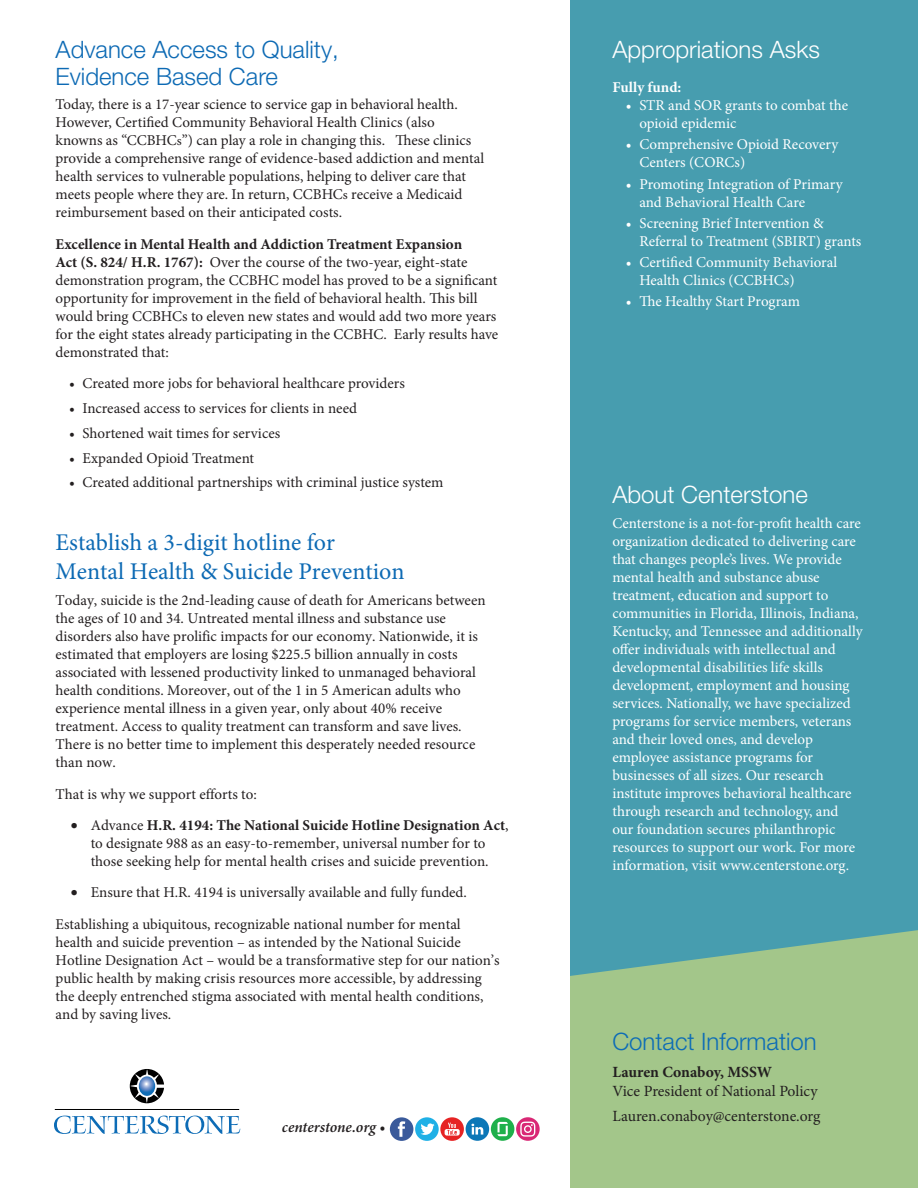
<style>
.page{position:relative;width:918px;height:1188px;background:#fff}
.page>*{position:absolute;margin:0;border:0;box-sizing:border-box;transform-origin:0 0}
.t1{font:24px/28.8px "Minion Pro";color:#0d6ab4}
.t2{font:300 24px/27px "Helvetica Neue LT Pro";color:#0d6ab4}
.t3{font:300 24px "Helvetica Neue LT Pro";color:#fff}
.t4{font:300 24px "Helvetica Neue LT Pro";color:#0d6cb6}
.t5{font:15.6px "Minion Pro";letter-spacing:-.005em;color:#231f20}
.t6{font:700 15.6px "Minion Pro";color:#231f20}
.t7{font:italic 600 15.45px "Minion Pro";letter-spacing:-.005em;color:#231f20}
.t8{font:15px/18px "Minion Pro";color:#231f20}
.t9{font:15px/18px "Minion Pro";letter-spacing:-.005em;color:#fff}
.t10{font:700 15px "Minion Pro";color:#fff}
.s1{font-size:13.5px}
.s2{font-weight:700}
</style>
<div class="page">
<div style="left:511px;top:0;width:407px;height:1188px;background:#479daf"></div>
<svg style="left:569px;top:930px;width:349px;height:258px;background:#9bc28d"></svg>
<div style="left:0;top:0;width:569px;height:1188px;background:#fff"></div>
<div style="left:415px;top:1117px;width:24px;height:24px;background:#1fb0e6;border-radius:50%"></div>
<svg style="left:420px;top:1123px;width:15px;height:12px"></svg>
<div style="left:390px;top:1117px;width:23px;height:24px;background:#3a5a9b;border-radius:50%"></div>
<svg style="left:398px;top:1121px;width:7px;height:16px"></svg>
<div style="left:440px;top:1117px;width:24px;height:24px;background:#e62324;border-radius:50%"></div>
<svg style="left:445px;top:1123px;width:15px;height:13px"></svg>
<div style="left:466px;top:1117px;width:23px;height:24px;background:#0c77b7;border-radius:50%"></div>
<svg style="left:471px;top:1124px;width:12px;height:11px"></svg>
<svg style="left:491px;top:1117px;width:23px;height:24px"></svg>
<svg style="left:498px;top:1122px;width:10px;height:14px"></svg>
<svg style="left:516px;top:1117px;width:24px;height:24px"></svg>
<svg style="left:520px;top:1122px;width:15px;height:15px"></svg>
<svg style="left:130px;top:1069px;width:34px;height:34px"></svg>
<svg style="left:54px;top:1116px;width:186px;height:18px"></svg>
<hr style="left:55px;top:1109px;width:184px;height:1px;background:#000">
<p class="t2" style="left:56px;top:35px;width:285px">Advance Access to Quality,<br>Evidence Based Care</p>
<p class="t8" style="left:56px;top:96px;width:430px">Today, there is a 17-year science to service gap in behavioral health.<br>However, Certified Community Behavioral Health Clinics (also knowns as “CCBHC<span class="s1">s</span>”) can play a role in changing this. These clinics provide a comprehensive range of evidence-based addiction and mental health services to vulnerable populations, helping to deliver care that meets people where they are. In return, CCBHC<span class="s1">s</span> receive a Medicaid reimbursement based on their anticipated costs.</p>
<p class="t8" style="left:56px;top:235px;width:444px"><span class="s2">Excellence in Mental Health and Addiction Treatment Expansion<br>Act (S. 824/ H.R. 1767):</span> Over the course of the two-year, eight-state demonstration program, the CCBHC model has proved to be a significant opportunity for improvement in the field of behavioral health. This bill would bring CCBHCs to eleven new states and would add two more years for the eight states already participating in the CCBHC. Early results have demonstrated that:</p>
<p class="t8" style="left:69px;top:375px;width:337px">• Created more jobs for behavioral healthcare providers</p>
<p class="t8" style="left:69px;top:399px;width:289px">• Increased access to services for clients in need</p>
<p class="t8" style="left:69px;top:424px;width:213px">• Shortened wait times for services</p>
<p class="t8" style="left:69px;top:449px;width:187px">• Expanded Opioid Treatment</p>
<p class="t8" style="left:69px;top:474px;width:376px">• Created additional partnerships with criminal justice system</p>
<p class="t1" style="left:56px;top:528px;width:351px">Establish a 3-digit hotline for<br>Mental Health &amp; Suicide Prevention</p>
<p class="t8" style="left:56px;top:592px;width:432px">Today, suicide is the 2nd-leading cause of death for Americans between the ages of 10 and 34. Untreated mental illness and substance use disorders also have prolific impacts for our economy. Nationwide, it is estimated that employers are losing $225.5 billion annually in costs associated with lessened productivity linked to unmanaged behavioral health conditions. Moreover, out of the 1 in 5 American adults who experience mental illness in a given year, only about 40% receive treatment. Access to quality treatment can transform and save lives.<br>There is no better time to implement this desperately needed resource than now.</p>
<p class="t8" style="left:56px;top:785px;width:203px">That is why we support efforts to:</p>
<p class="t8" style="left:71px;top:816px;width:440px;text-align:center">• Advance <span class="s2">H.R. 4194: The National Suicide Hotline Designation Act</span>, to designate 988 as an easy-to-remember, universal number for to<br>those seeking help for mental health crises and suicide prevention.</p>
<p class="t8" style="left:56px;top:877px;width:413px;line-height:31.7px;text-indent:15px">• Ensure that H.R. 4194 is universally available and fully funded.<br>Establishing a ubiquitous, recognizable national number for mental</p>
<p class="t8" style="left:56px;top:933px;width:446px">health and suicide prevention – as intended by the National Suicide Hotline Designation Act – would be a transformative step for our nation’s public health by making crisis resources more accessible, by addressing the deeply entrenched stigma associated with mental health conditions, and by saving lives.</p>
<p class="t7" style="left:282px;top:1117px;width:105px">centerstone.org •</p>
<p class="t3" style="left:612px;top:34px;width:209px">Appropriations Asks</p>
<p class="t10" style="left:612px;top:77px;width:71px">Fully fund:</p>
<p class="t9" style="left:639px;top:96px;width:210px;text-indent:-14px">• STR and SOR grants to combat the opioid epidemic</p>
<p class="t9" style="left:639px;top:136px;width:200px;text-indent:-14px">• Comprehensive Opioid Recovery<br>Centers (CORCs)</p>
<p class="t9" style="left:639px;top:175px;width:205px;text-indent:-14px">• Promoting Integration of Primary and Behavioral Health Care</p>
<p class="t9" style="left:639px;top:214px;width:224px;text-indent:-14px">• Screening Brief Intervention &amp;<br>Referral to Treatment (SBIRT) grants</p>
<p class="t9" style="left:639px;top:253px;width:199px;text-indent:-14px">• Certified Community Behavioral<br>Health Clinics (CCBHCs)</p>
<p class="t9" style="left:626px;top:293px;width:176px">• The Healthy Start Program</p>
<p class="t3" style="left:612px;top:480px;width:197px">About Centerstone</p>
<p class="t9" style="left:612px;top:514px;width:252px">Centerstone is a not-for-profit health care organization dedicated to delivering care that changes people’s lives. We provide mental health and substance abuse treatment, education and support to communities in Florida, Illinois, Indiana, Kentucky, and Tennessee and additionally offer individuals with intellectual and developmental disabilities life skills development, employment and housing services. Nationally, we have specialized programs for service members, veterans and their loved ones, and develop employee assistance programs for businesses of all sizes. Our research institute improves behavioral healthcare through research and technology, and our foundation secures philanthropic resources to support our work. For more information, visit www.centerstone.org.</p>
<p class="t4" style="left:612px;top:1027px;width:206px">Contact Information</p>
<p class="t6" style="left:613px;top:1061px;width:161px">Lauren Conaboy, MSSW</p>
<p class="t5" style="left:613px;top:1080px;width:207px">Vice President of National Policy</p>
<p class="t5" style="left:613px;top:1106px;width:209px">Lauren.conaboy@centerstone.org</p>
</div>
